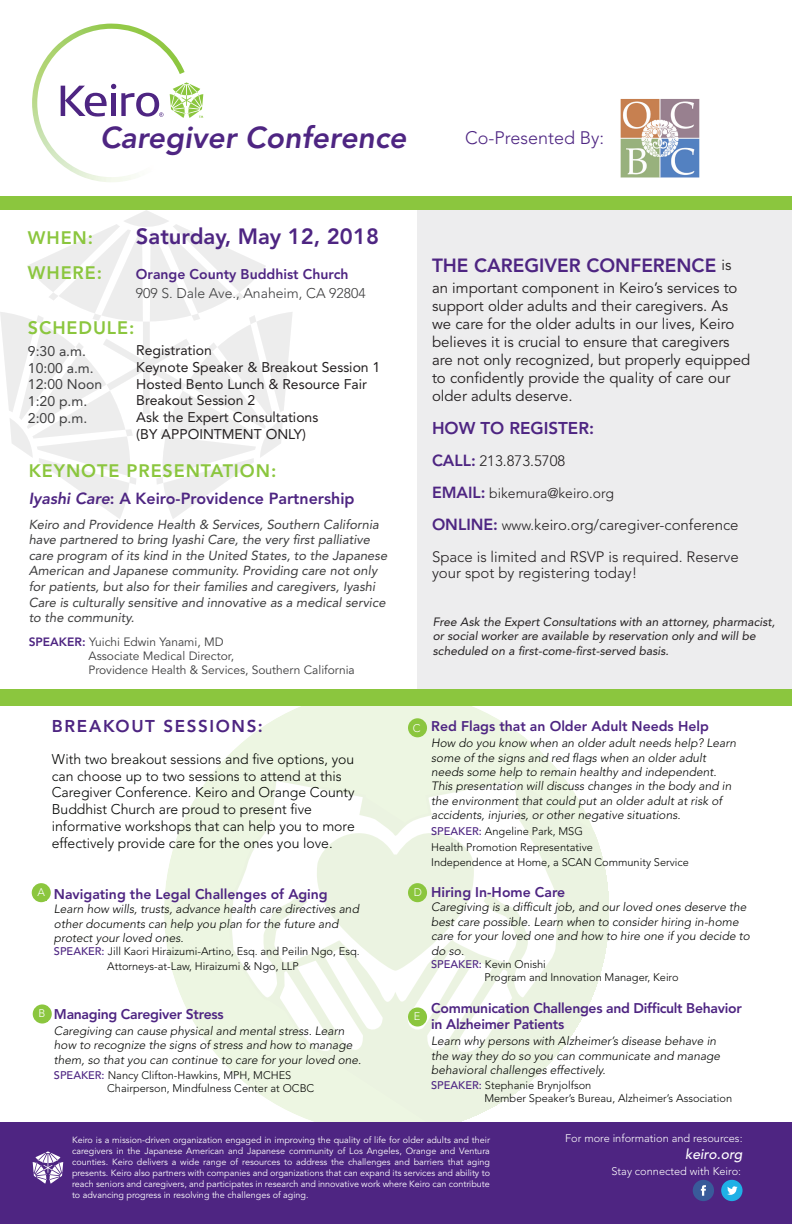
<style>
.page{position:relative;width:792px;height:1224px;background:#fff}
.page>*{position:absolute;margin:0;border:0;box-sizing:border-box;transform-origin:0 0}
.t1{font:italic 800 30px "Avenir";color:#4e2582}
.t2{font:800 22px "Avenir LT Std";color:#4e2582}
.t3{font:800 19px "Avenir LT Std";color:#4e2582}
.t4{font:800 18px "Avenir LT Std";letter-spacing:.05em;color:#8bc63e}
.t5{font:300 18px "Avenir LT Std";color:#4e2582}
.t6{font:800 17px "Avenir LT Std";letter-spacing:.095em;color:#4e2582}
.t7{font:800 16px "Avenir LT Std";color:#4e2582}
.t8{font:15px/18px "Avenir LT Std";color:#231f20}
.t9{font:300 15px/32px "Avenir LT Std";color:#231f20;text-align:right}
.t10{font:300 14px/16.8px "Avenir LT Std";color:#040503}
.t11{font:14px/16.8px "Avenir LT Std";color:#231f20}
.t12{font:800 14px/16.8px "Avenir LT Std";letter-spacing:-.02em;color:#4e2582}
.t13{font:800 14px "Avenir LT Std";color:#4e2582}
.t14{font:14px/16.8px "Avenir LT Std";color:#3e3e3f}
.t15{font:300 14px "Avenir LT Std";color:#3e3e3f}
.t16{font:300 14px "Avenir LT Std";color:#231f20}
.t17{font:italic 500 14px "Avenir LT Std";color:#fff}
.t18{font:italic 13px/15.6px "Avenir LT Std";color:#3e3e3f}
.t19{font:italic 300 12px/14.4px "Avenir LT Std";color:#040503}
.t20{font:italic 12px/14.4px "Avenir LT Std";color:#231f20}
.t21{font:12px/14.4px "Avenir LT Std";color:#3e3e3f}
.t22{font:300 11px/13.2px "Avenir LT Std";color:#040503}
.t23{font:300 11px "Avenir LT Std";color:#fff}
.t24{font:9px/11px "Avenir LT Std";color:#fff;text-align:justify}
.s1{font-style:italic}
.s2{font-weight:800;color:#4e2582}
.s3{font-weight:500;color:#4e2582}
.s4{font-weight:800;font-size:16px;color:#4e2582}
.s5{font-size:14px}
</style>
<div class="page">
<svg style="left:0;top:210px;width:293px;height:309px"></svg>
<div style="left:164px;top:689px;width:445px;height:445px;background:#edf6e2;border-radius:50%"></div>
<svg style="left:231px;top:781px;width:294px;height:216px"></svg>
<svg style="left:274px;top:829px;width:335px;height:294px"></svg>
<div style="left:0;top:1123px;width:792px;height:101px;background:#4e2582"></div>
<div style="left:418px;top:210px;width:374px;height:479px;background:#ededee"></div>
<div style="left:0;top:196px;width:792px;height:14px;background:#8bc63e"></div>
<div style="left:693px;top:1180px;width:21px;height:21px;background:#395a9a;border-radius:50%"></div>
<svg style="left:701px;top:1185px;width:5px;height:11px"></svg>
<div style="left:721px;top:1180px;width:22px;height:21px;background:#1fb0e6;border-radius:50%"></div>
<svg style="left:727px;top:1186px;width:11px;height:9px"></svg>
<img style="left:620px;top:98px;width:80px;height:80px">
<div style="left:32px;top:883px;width:19px;height:19px;background:#8bc63e;border-radius:50%"></div>
<div style="left:0;top:689px;width:792px;height:16px;background:#8bc63e"></div>
<svg style="left:33px;top:1151px;width:30px;height:33px"></svg>
<svg style="left:33px;top:1004px;width:19px;height:20px"></svg>
<div style="left:38px;top:1009px;width:10px;height:13px;background:#8bc63e"></div>
<div style="left:408px;top:718px;width:19px;height:19px;background:#8bc63e;border-radius:50%"></div>
<div style="left:408px;top:883px;width:19px;height:19px;background:#8bc63e;border-radius:50%"></div>
<div style="left:408px;top:1007px;width:19px;height:20px;background:#8bc63e;border-radius:50%"></div>
<svg style="left:185px;top:82px;width:18px;height:36px"></svg>
<img style="left:32px;top:24px;width:153px;height:158px">
<h1 class="t1" style="left:100px;top:120px;width:308px">Caregiver Conference</h1>
<h3 class="t5" style="left:465px;top:127px;width:141px">Co-Presented By:</h3>
<h3 class="t4" style="left:28px;top:227px;width:67px">When:</h3>
<h2 class="t2" style="left:136px;top:224px;width:245px">Saturday, May 12, 2018</h2>
<h3 class="t4" style="left:28px;top:262px;width:76px">Where:</h3>
<p class="t13" style="left:136px;top:266px;width:214px">Orange County Buddhist Church</p>
<p class="t15" style="left:136px;top:285px;width:231px">909 S. Dale Ave., Anaheim, CA 92804</p>
<h3 class="t4" style="left:28px;top:317px;width:108px">schedule:</h3>
<p class="t14" style="left:28px;top:343px;width:76px">9:30 a.m.<br>10:00 a.m.<br>12:00 Noon<br>1:20 p.m.<br>2:00 p.m.</p>
<p class="t11" style="left:136px;top:342px;width:246px">Registration<br>Keynote Speaker &amp; Breakout Session 1<br>Hosted Bento Lunch &amp; Resource Fair<br>Breakout Session 2<br>Ask the Expert Consultations<br>(BY APPOINTMENT ONLY)</p>
<h3 class="t4" style="left:29px;top:460px;width:249px">Keynote Presentation:</h3>
<h3 class="t7" style="left:29px;top:489px;width:327px"><span class="s1">Iyashi Care</span>: A Keiro-Providence Partnership</h3>
<p class="t18" style="left:29px;top:517px;width:360px">Keiro and Providence Health &amp; Services, Southern California have partnered to bring Iyashi Care, the very first palliative care program of its kind in the United States, to the Japanese American and Japanese community. Providing care not only for patients, but also for their families and caregivers, Iyashi Care is culturally sensitive and innovative as a medical service to the community.</p>
<p class="t21" style="left:88px;top:635px;width:268px;text-indent:-60px"><span class="s2">Speaker:</span> Yuichi Edwin Yanami, MD<br>Associate Medical Director,<br>Providence Health &amp; Services, Southern California</p>
<h3 class="t6" style="left:52px;top:716px;width:212px">breakout sessions:</h3>
<p class="t10" style="left:52px;top:751px;width:305px">With two breakout sessions and five options, you can choose up to two sessions to attend at this Caregiver Conference. Keiro and Orange County Buddhist Church are proud to present five informative workshops that can help you to more effectively provide care for the ones you love.</p>
<p class="t13" style="left:54px;top:886px;width:275px">Navigating the Legal Challenges of Aging</p>
<p class="t19" style="left:54px;top:902px;width:307px">Learn how wills, trusts, advance health care directives and other documents can help you plan for the future and protect your loved ones.</p>
<p class="t22" style="left:107px;top:944px;width:254px;line-height:14.6px;text-indent:-53px"><span class="s3">SPEAKER:</span> Jill Kaori Hiraizumi-Artino, Esq. and Peilin Ngo, Esq.<br>Attorneys-at-Law, Hiraizumi &amp; Ngo, LLP</p>
<p class="t12" style="left:54px;top:1006px;width:171px">Managing Caregiver Stress</p>
<p class="t19" style="left:54px;top:1024px;width:309px">Caregiving can cause physical and mental stress. Learn how to recognize the signs of stress and how to manage them, so that you can continue to care for your loved one.</p>
<p class="t22" style="left:107px;top:1068px;width:209px;text-indent:-53px"><span class="s3">SPEAKER:</span> Nancy Clifton-Hawkins, MPH, MCHES<br>Chairperson, Mindfulness Center at OCBC</p>
<p class="t23" style="left:37px;top:886px;width:9px">A</p>
<p class="t23" style="left:38px;top:1007px;width:8px">B</p>
<h3 class="t3" style="left:432px;top:255px;width:286px">The Caregiver Conference</h3>
<p class="t8" style="left:432px;top:254px;width:307px;line-height:22.5px;text-indent:290px">is an important component in Keiro’s services to</p>
<p class="t8" style="left:432px;top:297px;width:320px">support older adults and their caregivers. As we care for the older adults in our lives, Keiro believes it is crucial to ensure that caregivers are not only recognized, but properly equipped to confidently provide the quality of care our older adults deserve.</p>
<h3 class="t6" style="left:432px;top:418px;width:16px">How</h3>
<h3 class="t6" style="left:480px;top:418px;width:115px">To Register:</h3>
<p class="t9" style="left:432px;top:444px;width:135px"><span class="s4">CALL:</span> 213.873.5708</p>
<p class="t16" style="left:432px;top:485px;width:184px"><span class="s4">EMAIL:</span> bikemura@keiro.org</p>
<h3 class="t7" style="left:432px;top:515px;width:24px">ONLINE</h3>
<p class="t9" style="left:432px;top:508px;width:308px"><span class="s4">:</span> <span class="s5">www.</span>keiro.org/caregiver-conference<br>Space is limited and RSVP is required. Reserve</p>
<p class="t9" style="left:432px;top:556px;width:207px">your spot by registering today!</p>
<p class="t20" style="left:433px;top:615px;width:344px">Free Ask the Expert Consultations with an attorney, pharmacist, or social worker are available by reservation only and will be scheduled on a first-come-first-served basis.</p>
<p class="t23" style="left:413px;top:722px;width:9px">C</p>
<p class="t23" style="left:414px;top:886px;width:10px">D</p>
<p class="t23" style="left:414px;top:1010px;width:8px">E</p>
<p class="t13" style="left:431px;top:718px;width:279px">Red Flags that an Older Adult Needs Help</p>
<p class="t19" style="left:431px;top:736px;width:306px">How do you know when an older adult needs help? Learn some of the signs and red flags when an older adult needs some help to remain healthy and independent.<br>This presentation will discuss changes in the body and in the environment that could put an older adult at risk of accidents, injuries, or other negative situations.</p>
<p class="t22" style="left:431px;top:824px;width:259px;line-height:15.4px"><span class="s3">SPEAKER:</span> Angeline Park, MSG<br>Health Promotion Representative<br>Independence at Home, a SCAN Community Service</p>
<p class="t12" style="left:431px;top:884px;width:136px">Hiring In-Home Care</p>
<p class="t19" style="left:431px;top:900px;width:320px">Caregiving is a difficult job, and our loved ones deserve the best care possible. Learn when to consider hiring in-home care for your loved one and how to hire one if you decide to do so.</p>
<p class="t22" style="left:484px;top:957px;width:196px;text-indent:-53px"><span class="s3">SPEAKER:</span> Kevin Onishi<br>Program and Innovation Manager, Keiro</p>
<p class="t12" style="left:431px;top:999px;width:312px">Communication Challenges and Difficult Behavior in Alzheimer Patients</p>
<p class="t19" style="left:431px;top:1034px;width:291px">Learn why persons with Alzheimer’s disease behave in the way they do so you can communicate and manage behavioral challenges effectively.</p>
<p class="t22" style="left:484px;top:1078px;width:249px;text-indent:-53px"><span class="s3">SPEAKER:</span> Stephanie Brynjolfson<br>Member Speaker’s Bureau, Alzheimer’s Association</p>
<p class="t24" style="left:72px;top:1135px;width:420px">Keiro is a mission-driven organization engaged in improving the quality of life for older adults and their caregivers in the Japanese American and Japanese community of Los Angeles, Orange and Ventura counties. Keiro delivers a wide range of resources to address the challenges and barriers that aging presents. Keiro also partners with companies and organizations that can expand its services and ability to reach seniors and caregivers, and participates in research and innovative work where Keiro can contribute to advancing progress in resolving the challenges of aging.</p>
<p class="t23" style="left:565px;top:1132px;width:179px">For more information and resources:</p>
<p class="t17" style="left:685px;top:1146px;width:59px">keiro.org</p>
<p class="t23" style="left:612px;top:1164px;width:131px">Stay connected with Keiro:</p>
</div>
